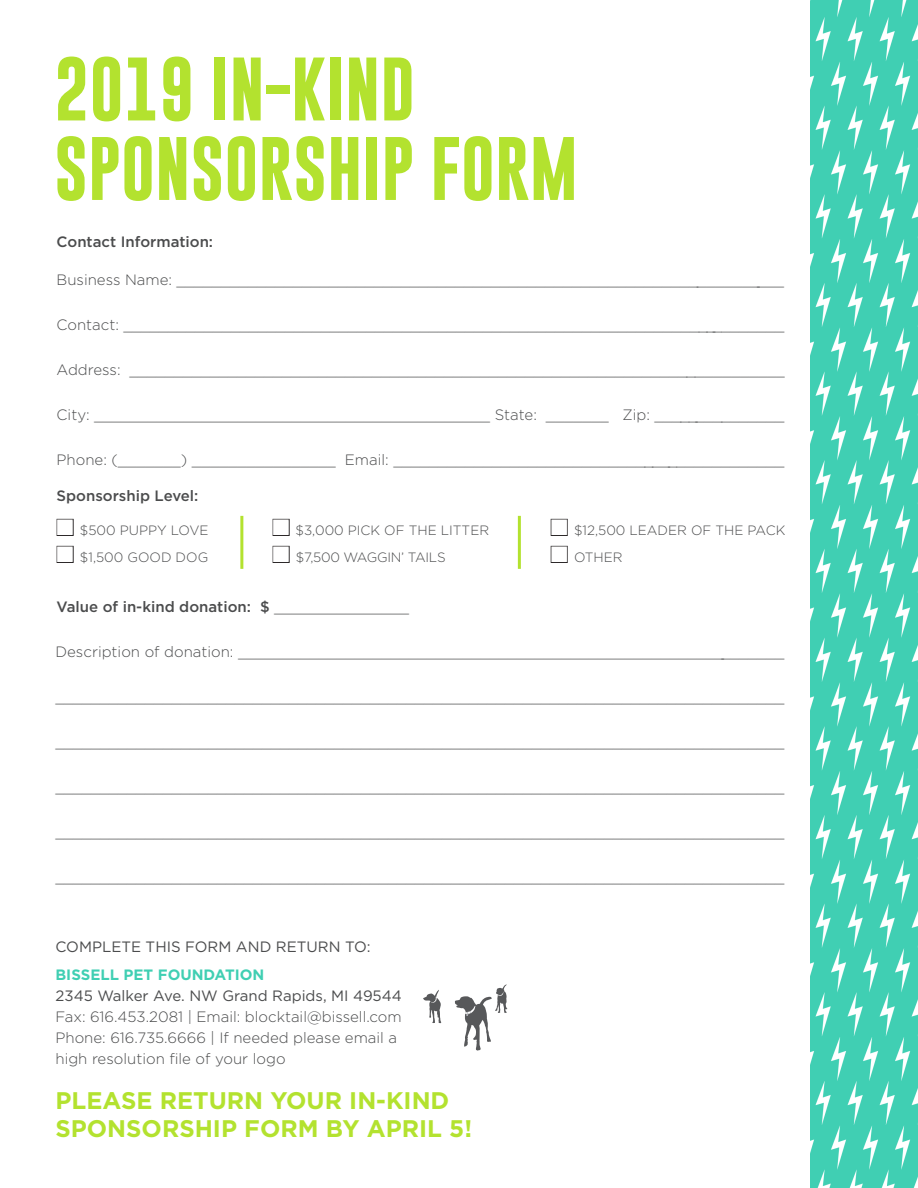
<style>
.page{position:relative;width:918px;height:1188px;background:#fff}
.page>*{position:absolute;margin:0;border:0;box-sizing:border-box;transform-origin:0 0}
.t1{font:700 64.35px "Gobold";color:#b3e22f}
.t2{font:700 24px/28.5px "Gotham";color:#b3e22f}
.t3{font:300 15px "Gotham";color:#4b4c4d}
.t4{font:500 15px "Gotham";color:#4b4c4d}
.t5{font:15px "Gotham";color:#4b4c4d}
.t6{font:700 15px "Gotham";color:#40cfb3}
.t7{font:300 13.5px "Gotham";color:#4b4c4d}
.t8{font:300 13.5px "Gotham";letter-spacing:-.02em;color:#4b4c4d}
.s1{color:#fff}
.s2{font-weight:300}
</style>
<div class="page">
<div style="left:57px;top:519px;width:17px;height:17px;border:2px solid #231f20"></div>
<div style="left:273px;top:519px;width:17px;height:17px;border:2px solid #231f20"></div>
<div style="left:551px;top:519px;width:17px;height:17px;border:2px solid #231f20"></div>
<div style="left:57px;top:546px;width:17px;height:17px;border:2px solid #231f20"></div>
<div style="left:273px;top:546px;width:17px;height:17px;border:2px solid #231f20"></div>
<div style="left:551px;top:546px;width:17px;height:17px;border:2px solid #231f20"></div>
<hr style="left:240px;top:516px;width:3px;height:53px;background:#b3e22f">
<hr style="left:518px;top:516px;width:3px;height:53px;background:#b3e22f">
<img style="left:810px;top:0;width:108px;height:1188px">
<svg style="left:423px;top:990px;width:18px;height:33px"></svg>
<svg style="left:455px;top:984px;width:52px;height:67px"></svg>
<p class="t1" style="left:54px;top:47px;width:362px">2019 IN-KIND</p>
<p class="t1" style="left:54px;top:127px;width:525px">SPONSORSHIP FORM</p>
<p class="t4" style="left:57px;top:232px;width:158px">Contact Information:</p>
<p class="t3" style="left:57px;top:271px;width:729px">Business Name: ____________________________________________________________________</p>
<p class="t3" style="left:57px;top:316px;width:729px">Contact: __________________________________________________________________________</p>
<p class="t3" style="left:57px;top:361px;width:730px">Address: _________________________________________________________________________</p>
<p class="t3" style="left:57px;top:406px;width:729px">City: ____________________________________________ State: _______ Zip: _______________</p>
<p class="t3" style="left:57px;top:451px;width:729px">Phone: (_______) ________________ Email: ____________________________________________</p>
<p class="t4" style="left:57px;top:486px;width:143px">Sponsorship Level:</p>
<p class="t7" style="left:57px;top:522px;width:154px"><span class="s1">■</span> $500 PUPPY LOVE</p>
<p class="t7" style="left:273px;top:522px;width:218px"><span class="s1">■</span> $3,000 PICK OF THE LITTER</p>
<p class="t7" style="left:551px;top:522px;width:236px"><span class="s1">■</span> $12,500 LEADER OF THE PACK</p>
<p class="t7" style="left:57px;top:549px;width:153px"><span class="s1">■</span> $1,500 GOOD DOG</p>
<p class="t8" style="left:273px;top:549px;width:175px"><span class="s1">■</span> $7,500 WAGGIN’ TAILS</p>
<p class="t7" style="left:551px;top:549px;width:73px"><span class="s1">■</span> OTHER</p>
<p class="t4" style="left:57px;top:597px;width:354px">Value of in-kind donation: $ <span class="s2">_______________</span></p>
<p class="t3" style="left:56px;top:642px;width:731px">Description of donation: _____________________________________________________________</p>
<p class="t3" style="left:56px;top:687px;width:730px">_________________________________________________________________________________</p>
<p class="t3" style="left:56px;top:732px;width:730px">_________________________________________________________________________________</p>
<p class="t3" style="left:56px;top:777px;width:730px">_________________________________________________________________________________</p>
<p class="t3" style="left:56px;top:822px;width:730px">_________________________________________________________________________________</p>
<p class="t3" style="left:56px;top:867px;width:730px">_________________________________________________________________________________</p>
<p class="t5" style="left:56px;top:937px;width:317px">COMPLETE THIS FORM AND RETURN TO:</p>
<p class="t6" style="left:56px;top:965px;width:210px">BISSELL PET FOUNDATION</p>
<p class="t5" style="left:56px;top:986px;width:348px">2345 Walker Ave. NW Grand Rapids, MI 49544</p>
<p class="t3" style="left:56px;top:1007px;width:348px">Fax: 616.453.2081 | Email: blocktail@bissell.com</p>
<p class="t3" style="left:56px;top:1028px;width:343px">Phone: 616.735.6666 | If needed please email a</p>
<p class="t3" style="left:56px;top:1049px;width:232px">high resolution file of your logo</p>
<p class="t2" style="left:56px;top:1086px;width:418px">PLEASE RETURN YOUR IN-KIND<br>SPONSORSHIP FORM BY APRIL 5!</p>
</div>
